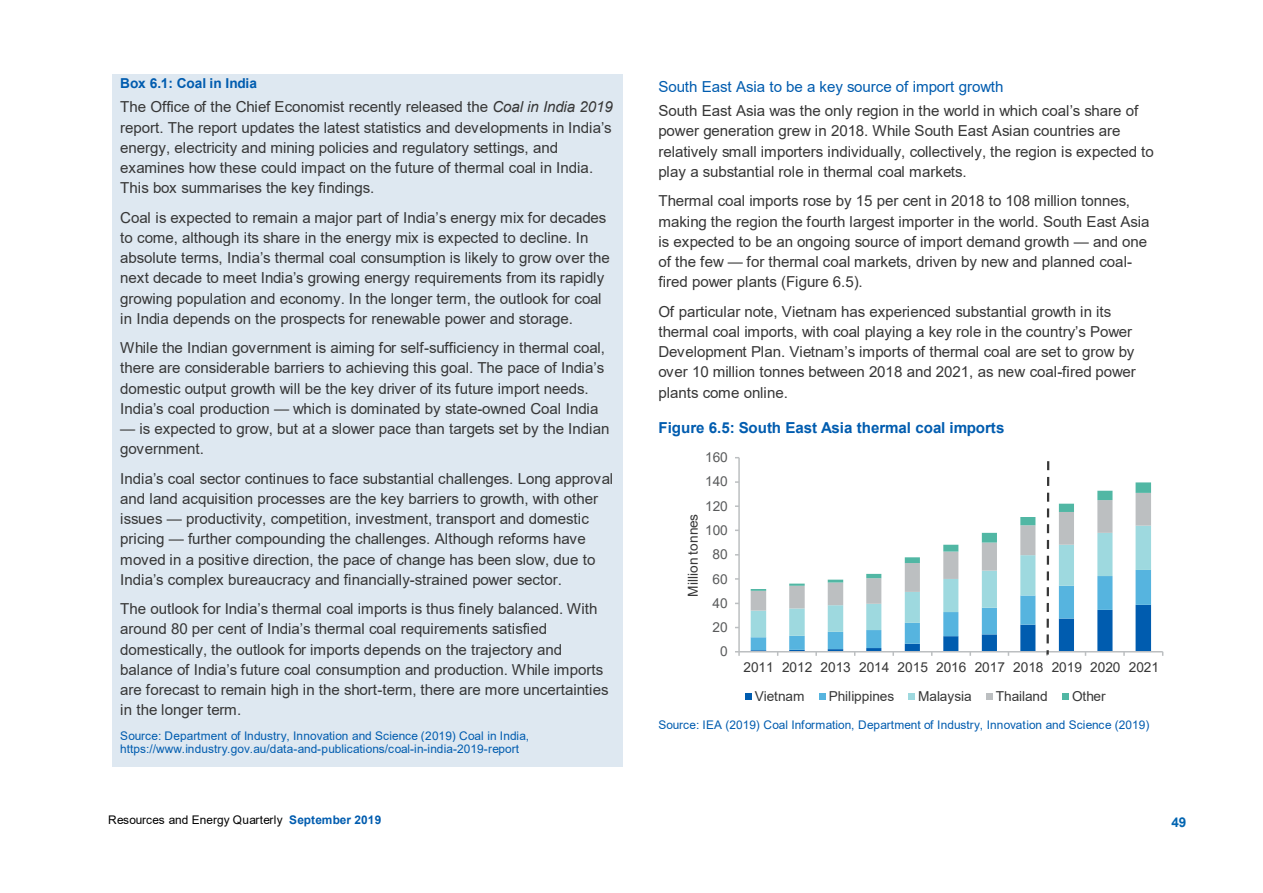
<style>
.page{position:relative;width:1263px;height:893px;background:#fff}
.page>*{position:absolute;margin:0;border:0;box-sizing:border-box;transform-origin:0 0}
.t1{font:15.15px/20.2px "Arial";letter-spacing:-.01em;color:#373737}
.t2{font:700 15.15px "Arial";letter-spacing:-.01em;color:#005caf}
.t3{font:13.65px "Arial";letter-spacing:-.005em;color:#373737}
.t4{font:13.65px "Arial";letter-spacing:-.005em;color:#595a5b}
.t5{font:700 13.65px "Arial";letter-spacing:-.005em;color:#005caf}
.t6{font:700 13.5px "Arial";color:#0365b1}
.t7{font:11.85px/13.6px "Arial";color:#005caf}
.t8{font:11.85px "Arial";color:#000}
.s1{font-style:italic}
.s2{color:#005caf}
.s3{font-weight:700;color:#005caf}
</style>
<div class="page">
<div style="left:112px;top:75px;width:511px;height:692px;background:#dee8f1"></div>
<hr style="left:738px;top:458px;width:2px;height:194px;background:#bcbfc1">
<hr style="left:739px;top:651px;width:424px;height:1px;background:#bcbfc1">
<svg style="left:735px;top:651px;width:5px;height:5px"></svg>
<div style="left:745px;top:693px;width:7px;height:7px;background:#005caf"></div>
<div style="left:819px;top:693px;width:7px;height:7px;background:#56b4df"></div>
<div style="left:908px;top:693px;width:7px;height:7px;background:#9ed9df"></div>
<div style="left:986px;top:693px;width:7px;height:7px;background:#bcbfc1"></div>
<div style="left:1062px;top:693px;width:7px;height:7px;background:#51b7a4"></div>
<svg style="left:751px;top:461px;width:400px;height:195px"></svg>
<p class="t5" style="left:120px;top:73px;width:138px">Box 6.1: Coal in India</p>
<p class="t1" style="left:120px;top:96px;width:494px">The Office of the Chief Economist recently released the <span class="s1">Coal in India 2019 </span>report. The report updates the latest statistics and developments in India’s energy, electricity and mining policies and regulatory settings, and examines how these could impact on the future of thermal coal in India.<br>This box summarises the key findings.</p>
<p class="t1" style="left:120px;top:207px;width:491px">Coal is expected to remain a major part of India’s energy mix for decades to come, although its share in the energy mix is expected to decline. In absolute terms, India’s thermal coal consumption is likely to grow over the next decade to meet India’s growing energy requirements from its rapidly growing population and economy. In the longer term, the outlook for coal in India depends on the prospects for renewable power and storage.</p>
<p class="t1" style="left:120px;top:337px;width:486px">While the Indian government is aiming for self-sufficiency in thermal coal, there are considerable barriers to achieving this goal. The pace of India’s domestic output growth will be the key driver of its future import needs.<br>India’s coal production — which is dominated by state-owned Coal India</p>
<p class="t1" style="left:120px;top:419px;width:491px">— is expected to grow, but at a slower pace than targets set by the Indian government.</p>
<p class="t1" style="left:120px;top:468px;width:494px">India’s coal sector continues to face substantial challenges. Long approval and land acquisition processes are the key barriers to growth, with other issues — productivity, competition, investment, transport and domestic pricing — further compounding the challenges. Although reforms have moved in a positive direction, the pace of change has been slow, due to India’s complex bureaucracy and financially-strained power sector.</p>
<p class="t1" style="left:120px;top:599px;width:490px">The outlook for India’s thermal coal imports is thus finely balanced. With around 80 per cent of India’s thermal coal requirements satisfied domestically, the outlook for imports depends on the trajectory and balance of India’s future coal consumption and production. While imports are forecast to remain high in the short-term, there are more uncertainties in the longer term.</p>
<p class="t7" style="left:120px;top:729px;width:410px">Source: Department of Industry, Innovation and Science (2019) Coal in India, https://www.industry.gov.au/data-and-publications/coal-in-india-2019-report</p>
<p class="t1" style="left:658px;top:74px;width:481px;line-height:24.5px"><span class="s2">South East Asia to be a key source of import growth<br></span>South East Asia was the only region in the world in which coal’s share of</p>
<p class="t1" style="left:658px;top:121px;width:497px">power generation grew in 2018. While South East Asian countries are relatively small importers individually, collectively, the region is expected to play a substantial role in thermal coal markets.</p>
<p class="t1" style="left:658px;top:191px;width:493px">Thermal coal imports rose by 15 per cent in 2018 to 108 million tonnes, making the region the fourth largest importer in the world. South East Asia is expected to be an ongoing source of import demand growth — and one of the few — for thermal coal markets, driven by new and planned coal&shy;fired power plants (Figure 6.5).</p>
<p class="t1" style="left:658px;top:301px;width:479px">Of particular note, Vietnam has experienced substantial growth in its thermal coal imports, with coal playing a key role in the country’s Power Development Plan. Vietnam’s imports of thermal coal are set to grow by over 10 million tonnes between 2018 and 2021, as new coal-fired power plants come online.</p>
<p class="t2" style="left:658px;top:417px;width:347px">Figure 6.5: South East Asia thermal coal imports</p>
<p class="t4" style="left:705px;top:448px;width:24px">160</p>
<p class="t4" style="left:705px;top:472px;width:24px">140</p>
<p class="t3" style="left:683px;top:597px;width:84px;rotate:-90deg">Million tonnes</p>
<p class="t4" style="left:705px;top:496px;width:24px">120</p>
<p class="t4" style="left:705px;top:521px;width:24px">100</p>
<p class="t4" style="left:713px;top:545px;width:17px">80</p>
<p class="t4" style="left:713px;top:569px;width:17px">60</p>
<p class="t4" style="left:713px;top:594px;width:17px">40</p>
<p class="t4" style="left:713px;top:618px;width:17px">20</p>
<p class="t4" style="left:720px;top:642px;width:9px">0</p>
<p class="t3" style="left:743px;top:658px;width:417px">2011 2012 2013 2014 2015 2016 2017 2018 2019 2020 2021</p>
<p class="t3" style="left:755px;top:687px;width:51px">Vietnam</p>
<p class="t3" style="left:829px;top:687px;width:67px">Philippines</p>
<p class="t3" style="left:918px;top:687px;width:55px">Malaysia</p>
<p class="t3" style="left:996px;top:687px;width:53px">Thailand</p>
<p class="t3" style="left:1072px;top:687px;width:35px">Other</p>
<p class="t7" style="left:658px;top:718px;width:492px">Source: IEA (2019) Coal Information, Department of Industry, Innovation and Science (2019)</p>
<p class="t8" style="left:108px;top:812px;width:275px">Resources and Energy Quarterly <span class="s3">September 2019</span></p>
<p class="t6" style="left:1171px;top:813px;width:17px">49</p>
</div>
